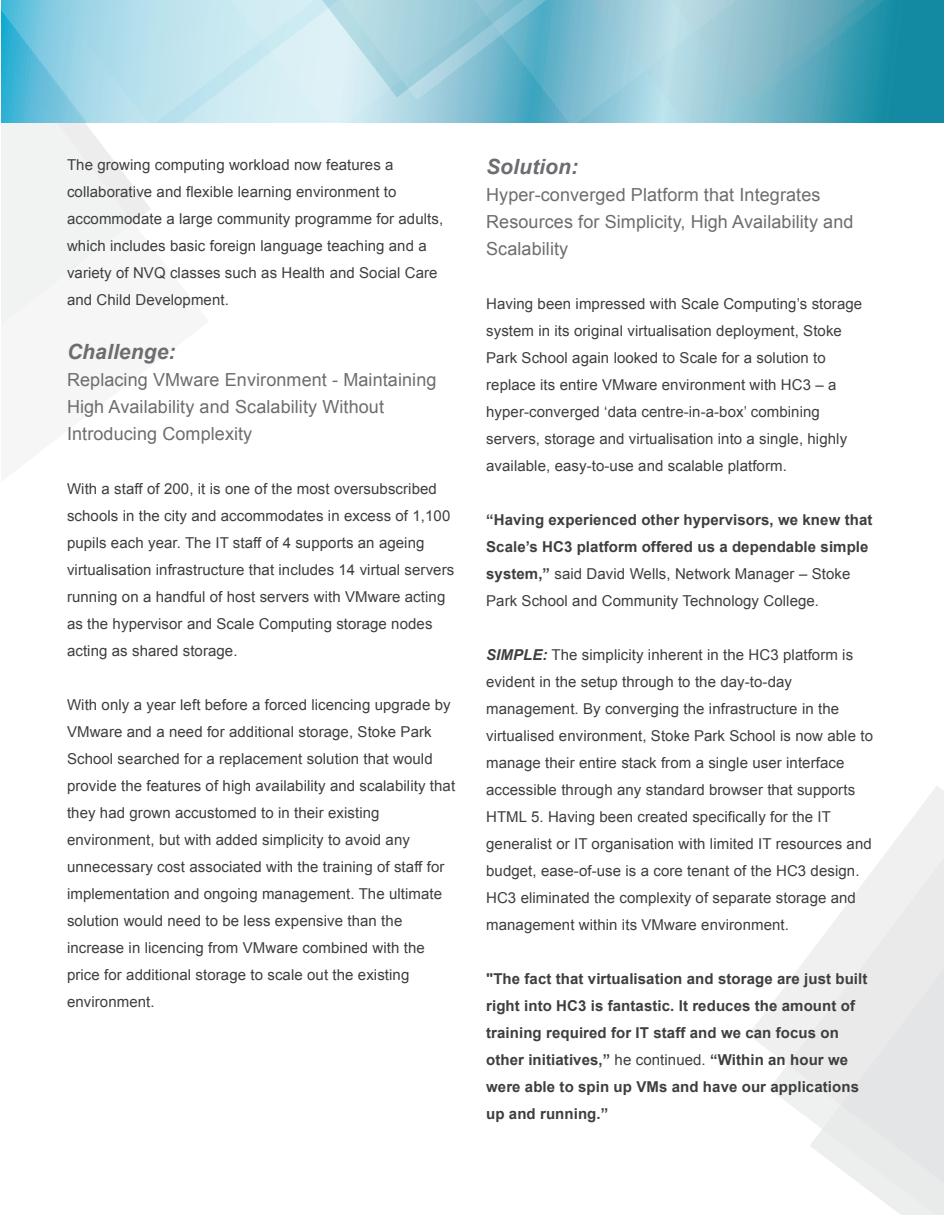
<style>
.page{position:relative;width:945px;height:1215px;background:#fff}
.page>*{position:absolute;margin:0;border:0;box-sizing:border-box;transform-origin:0 0}
.t1{font:italic 700 21px "Arial";letter-spacing:.005em;color:#6c6d70}
.t2{font:18px/27px "Arial";letter-spacing:.005em;color:#6c6d70}
.t3{font:15px/27px "Arial";letter-spacing:.005em;color:#3e3e3f}
.t4{font:700 15px/27px "Arial";letter-spacing:.005em;color:#3e3e3f}
.s1{font-weight:400}
.s2{font-weight:700;font-style:italic}
</style>
<div class="page">
<svg style="left:2px;top:123px;width:149px;height:201px;fill:#f1f2f2"></svg>
<svg style="left:749px;top:786px;width:195px;height:264px"></svg>
<svg style="left:769px;top:839px;width:175px;height:376px;fill:#eff0f0"></svg>
<svg style="left:2px;top:0;width:942px;height:123px;background:#a1d4e3"></svg>
<svg style="left:552px;top:0;width:380px;height:123px;background:#71b6c7"></svg>
<p class="t3" style="left:67px;top:151px;width:378px">The growing computing workload now features a collaborative and flexible learning environment to accommodate a large community programme for adults, which includes basic foreign language teaching and a variety of NVQ classes such as Health and Social Care and Child Development.</p>
<h1 class="t1" style="left:67px;top:338px;width:110px">Challenge:</h1>
<p class="t2" style="left:67px;top:366px;width:371px">Replacing VMware Environment - Maintaining<br>High Availability and Scalability Without<br>Introducing Complexity</p>
<p class="t3" style="left:67px;top:475px;width:389px">With a staff of 200, it is one of the most oversubscribed schools in the city and accommodates in excess of 1,100 pupils each year. The IT staff of 4 supports an ageing virtualisation infrastructure that includes 14 virtual servers running on a handful of host servers with VMware acting as the hypervisor and Scale Computing storage nodes acting as shared storage.</p>
<p class="t3" style="left:67px;top:691px;width:390px">With only a year left before a forced licencing upgrade by VMware and a need for additional storage, Stoke Park School searched for a replacement solution that would provide the features of high availability and scalability that they had grown accustomed to in their existing environment, but with added simplicity to avoid any unnecessary cost associated with the training of staff for implementation and ongoing management. The ultimate solution would need to be less expensive than the increase in licencing from VMware combined with the price for additional storage to scale out the existing environment.</p>
<h1 class="t1" style="left:486px;top:153px;width:94px">Solution:</h1>
<p class="t2" style="left:486px;top:182px;width:369px">Hyper-converged Platform that Integrates<br>Resources for Simplicity, High Availability and<br>Scalability</p>
<p class="t3" style="left:486px;top:291px;width:378px">Having been impressed with Scale Computing’s storage system in its original virtualisation deployment, Stoke Park School again looked to Scale for a solution to replace its entire VMware environment with HC3 – a hyper-converged ‘data centre-in-a-box’ combining servers, storage and virtualisation into a single, highly available, easy-to-use and scalable platform.</p>
<p class="t4" style="left:486px;top:507px;width:388px">“Having experienced other hypervisors, we knew that Scale’s HC3 platform offered us a dependable simple system,” <span class="s1">said David Wells, Network Manager – Stoke Park School and Community Technology College.</span></p>
<p class="t3" style="left:486px;top:642px;width:388px"><span class="s2">SIMPLE:</span> The simplicity inherent in the HC3 platform is evident in the setup through to the day-to-day management. By converging the infrastructure in the virtualised environment, Stoke Park School is now able to manage their entire stack from a single user interface accessible through any standard browser that supports HTML 5. Having been created specifically for the IT generalist or IT organisation with limited IT resources and budget, ease-of-use is a core tenant of the HC3 design.<br>HC3 eliminated the complexity of separate storage and management within its VMware environment.</p>
<p class="t4" style="left:486px;top:966px;width:383px">"The fact that virtualisation and storage are just built right into HC3 is fantastic. It reduces the amount of training required for IT staff and we can focus on other initiatives,” <span class="s1">he continued.</span> “Within an hour we were able to spin up VMs and have our applications up and running.”</p>
</div>
